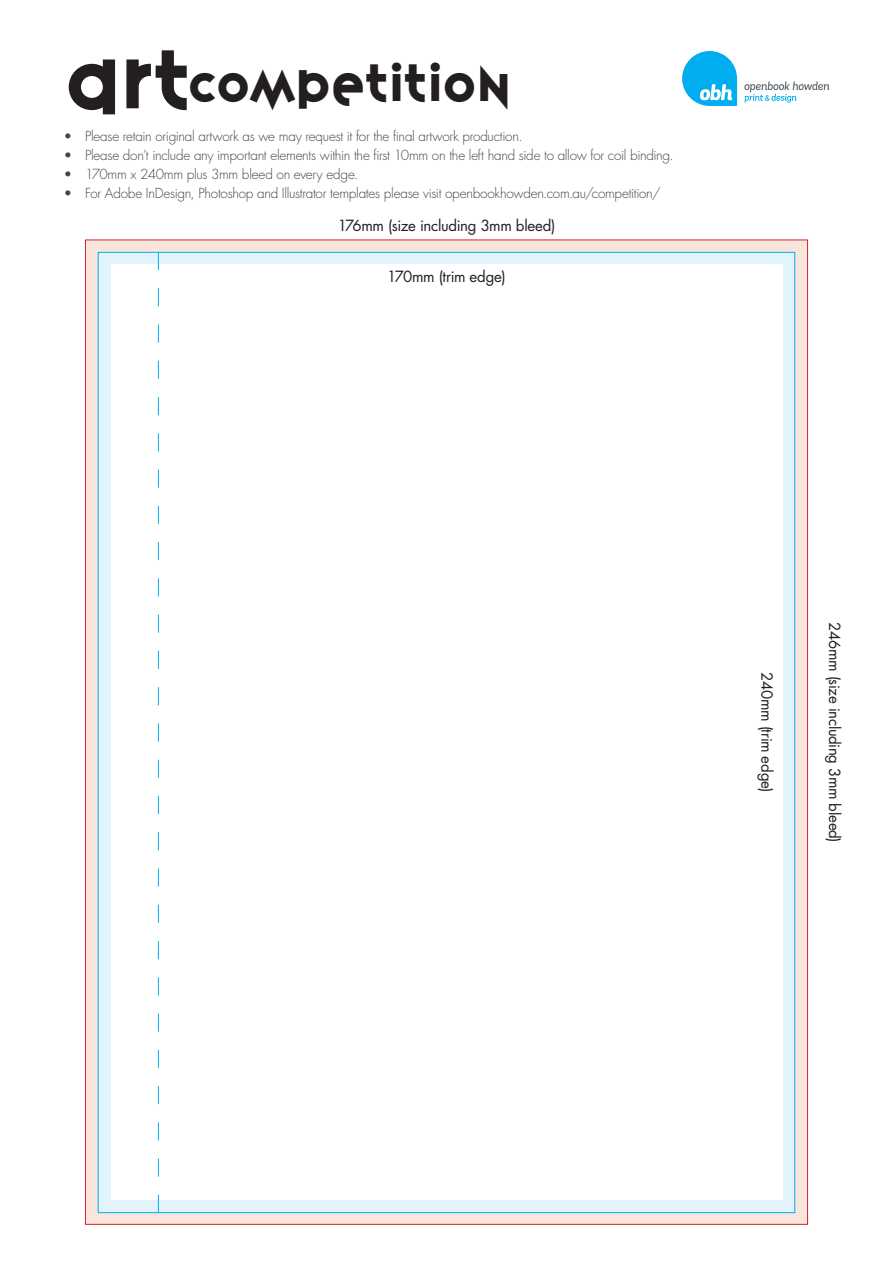
<style>
.page{position:relative;width:893px;height:1263px;background:#fff}
.page>*{position:absolute;margin:0;border:0;box-sizing:border-box;transform-origin:0 0}
.t1{font:46.35px "Variex OT";letter-spacing:.005em;color:#231f20}
.t2{font:15px "Futura";letter-spacing:-.025em;color:#231f20}
.t3{font:300 13.5px "Futura";letter-spacing:-.02em;color:#454647}
.s1{font-size:73.2px}
</style>
<div class="page">
<div style="left:85px;top:240px;width:723px;height:985px;background:#f9e5dc;border:1px solid #d1232a"></div>
<div style="left:98px;top:252px;width:697px;height:961px;background:#e1f4fc;border:1px solid #00aeef"></div>
<div style="left:111px;top:265px;width:671px;height:935px;background:#fff"></div>
<svg style="left:158px;top:252px;width:1px;height:961px"></svg>
<svg style="left:682px;top:51px;width:55px;height:55px"></svg>
<svg style="left:744px;top:81px;width:85px;height:22px"></svg>
<h1 class="t1" style="left:65px;top:50px;width:447px"><span class="s1">ART</span>COMPETITION</h1>
<p class="t3" style="left:64px;top:128px;width:460px">• Please retain original artwork as we may request it for the final artwork production.</p>
<p class="t3" style="left:64px;top:147px;width:611px">• Please don’t include any important elements within the first 10mm on the left hand side to allow for coil binding.</p>
<p class="t3" style="left:64px;top:166px;width:296px">• 170mm x 240mm plus 3mm bleed on every edge.</p>
<p class="t3" style="left:64px;top:185px;width:598px">• For Adobe InDesign, Photoshop and Illustrator templates please visit openbookhowden.com.au/competition/</p>
<p class="t2" style="left:338px;top:215px;width:219px">176mm (size including 3mm bleed)</p>
<p class="t2" style="left:387px;top:267px;width:120px">170mm (trim edge)</p>
<p class="t2" style="left:777px;top:672px;width:122px;rotate:90deg">240mm (trim edge)</p>
<p class="t2" style="left:844px;top:622px;width:222px;rotate:90deg">246mm (size including 3mm bleed)</p>
</div>
